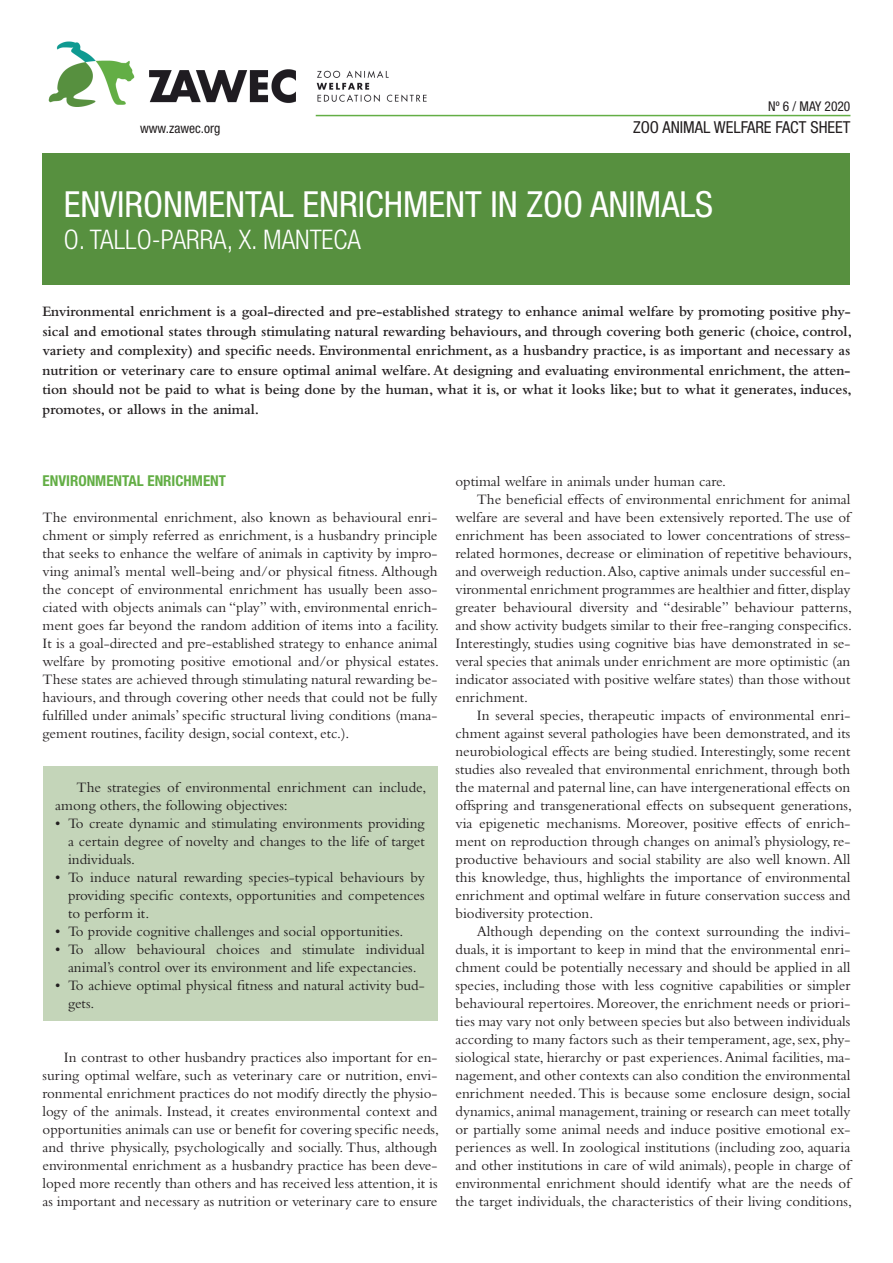
<style>
.page{position:relative;width:893px;height:1263px;background:#fff}
.page>*{position:absolute;margin:0;border:0;box-sizing:border-box;transform-origin:0 0}
.t1{font:condensed 36px "Helvetica Neue LT";color:#fff}
.t2{font:300 condensed 27px "Helvetica Neue LT";color:#fff}
.t3{font:condensed 16.5px "Helvetica Neue LT";color:#231f20}
.t4{font:15px/18px "Bembo";color:#231f20;text-align:justify}
.t5{font:600 15px/19.5px "Bembo";color:#231f20;text-align:justify}
.t6{font:700 condensed 15px "Helvetica Neue LT";color:#63ae45}
.t7{font:condensed 13.5px "Helvetica Neue LT";color:#231f20}
</style>
<div class="page">
<div style="left:43px;top:766px;width:394px;height:254px;background:#c4d5b9"></div>
<img style="left:48px;top:41px;width:389px;height:76px">
<div style="left:43px;top:153px;width:807px;height:132px;background:#57903f"></div>
<hr style="left:316px;top:115px;width:534px;height:1px;background:#63ae45">
<p class="t7" style="left:768px;top:98px;width:84px">Nº 6 / MAY 2020</p>
<p class="t7" style="left:140px;top:120px;width:82px">WWW.ZAWEC.ORG</p>
<p class="t3" style="left:633px;top:118px;width:219px">ZOO ANIMAL WELFARE FACT SHEET</p>
<h1 class="t1" style="left:64px;top:183px;width:651px">ENVIRONMENTAL ENRICHMENT IN ZOO ANIMALS</h1>
<h2 class="t2" style="left:64px;top:224px;width:299px">O. TALLO-PARRA, X. MANTECA</h2>
<p class="t5" style="left:43px;top:302px;width:811px">Environmental enrichment is a goal-directed and pre-established strategy to enhance animal welfare by promoting positive phy&shy;sical and emotional states through stimulating natural rewarding behaviours, and through covering both generic (choice, control, variety and complexity) and specific needs. Environmental enrichment, as a husbandry practice, is as important and necessary as nutrition or veterinary care to ensure optimal animal welfare. At designing and evaluating environmental enrichment, the atten&shy;tion should not be paid to what is being done by the human, what it is, or what it looks like; but to what it generates, induces, promotes, or allows in the animal.</p>
<p class="t6" style="left:43px;top:472px;width:185px">ENVIRONMENTAL ENRICHMENT</p>
<p class="t4" style="left:43px;top:508px;width:398px">The environmental enrichment, also known as behavioural enri&shy;chment or simply referred as enrichment, is a husbandry principle that seeks to enhance the welfare of animals in captivity by impro&shy;ving animal’s mental well-being and/or physical fitness. Although the concept of environmental enrichment has usually been asso&shy;ciated with objects animals can “play” with, environmental enrich&shy;ment goes far beyond the random addition of items into a facility.<br>It is a goal-directed and pre-established strategy to enhance animal welfare by promoting positive emotional and/or physical estates.<br>These states are achieved through stimulating natural rewarding be&shy;haviours, and through covering other needs that could not be fully fulfilled under animals’ specific structural living conditions (mana&shy;gement routines, facility design, social context, etc.).</p>
<p class="t4" style="left:55px;top:778px;width:372px;text-indent:21px">The strategies of environmental enrichment can include, among others, the following objectives:</p>
<p class="t4" style="left:68px;top:814px;width:358px;text-indent:-13px">• To create dynamic and stimulating environments providing a certain degree of novelty and changes to the life of target individuals.</p>
<p class="t4" style="left:68px;top:868px;width:358px;text-indent:-13px">• To induce natural rewarding species-typical behaviours by providing specific contexts, opportunities and competences to perform it.</p>
<p class="t4" style="left:55px;top:922px;width:350px">• To provide cognitive challenges and social opportunities.</p>
<p class="t4" style="left:55px;top:940px;width:371px;text-align:center">• To allow behavioural choices and stimulate individual animal’s control over its environment and life expectancies.</p>
<p class="t4" style="left:68px;top:976px;width:358px;text-indent:-13px">• To achieve optimal physical fitness and natural activity bud&shy;gets.</p>
<p class="t4" style="left:43px;top:1048px;width:398px;text-indent:21px">In contrast to other husbandry practices also important for en&shy;suring optimal welfare, such as veterinary care or nutrition, envi&shy;ronmental enrichment practices do not modify directly the physio&shy;logy of the animals. Instead, it creates environmental context and opportunities animals can use or benefit for covering specific needs, and thrive physically, psychologically and socially. Thus, although environmental enrichment as a husbandry practice has been deve&shy;loped more recently than others and has received less attention, it is as important and necessary as nutrition or veterinary care to ensure</p>
<p class="t4" style="left:455px;top:472px;width:272px">optimal welfare in animals under human care.</p>
<p class="t4" style="left:477px;top:490px;width:375px">The beneficial effects of environmental enrichment for animal</p>
<p class="t4" style="left:455px;top:508px;width:396px">welfare are several and have been extensively reported. The use of</p>
<p class="t4" style="left:455px;top:526px;width:396px">enrichment has been associated to lower concentrations of stress-</p>
<p class="t4" style="left:455px;top:544px;width:398px">related hormones, decrease or elimination of repetitive behaviours,</p>
<p class="t4" style="left:455px;top:562px;width:396px">and overweigh reduction. Also, captive animals under successful en-</p>
<p class="t4" style="left:455px;top:580px;width:396px">vironmental enrichment programmes are healthier and fitter, display</p>
<p class="t4" style="left:455px;top:598px;width:398px">greater behavioural diversity and “desirable” behaviour patterns,</p>
<p class="t4" style="left:455px;top:616px;width:398px">and show activity budgets similar to their free-ranging conspecifics.</p>
<p class="t4" style="left:455px;top:634px;width:396px">Interestingly, studies using cognitive bias have demonstrated in se-</p>
<p class="t4" style="left:455px;top:652px;width:396px">veral species that animals under enrichment are more optimistic (an</p>
<p class="t4" style="left:455px;top:670px;width:396px">indicator associated with positive welfare states) than those without</p>
<p class="t4" style="left:455px;top:688px;width:74px">enrichment.</p>
<p class="t4" style="left:477px;top:706px;width:375px">In several species, therapeutic impacts of environmental enri-</p>
<p class="t4" style="left:455px;top:724px;width:396px">chment against several pathologies have been demonstrated, and its</p>
<p class="t4" style="left:455px;top:742px;width:396px">neurobiological effects are being studied. Interestingly, some recent</p>
<p class="t4" style="left:455px;top:760px;width:396px">studies also revealed that environmental enrichment, through both</p>
<p class="t4" style="left:455px;top:778px;width:396px">the maternal and paternal line, can have intergenerational effects on</p>
<p class="t4" style="left:455px;top:796px;width:398px">offspring and transgenerational effects on subsequent generations,</p>
<p class="t4" style="left:455px;top:814px;width:396px">via epigenetic mechanisms. Moreover, positive effects of enrich-</p>
<p class="t4" style="left:455px;top:832px;width:396px">ment on reproduction through changes on animal’s physiology, re-</p>
<p class="t4" style="left:455px;top:850px;width:396px">productive behaviours and social stability are also well known. All</p>
<p class="t4" style="left:455px;top:868px;width:396px">this knowledge, thus, highlights the importance of environmental</p>
<p class="t4" style="left:455px;top:886px;width:396px">enrichment and optimal welfare in future conservation success and</p>
<p class="t4" style="left:455px;top:904px;width:139px">biodiversity protection.</p>
<p class="t4" style="left:477px;top:922px;width:375px">Although depending on the context surrounding the indivi-</p>
<p class="t4" style="left:455px;top:940px;width:396px">duals, it is important to keep in mind that the environmental enri-</p>
<p class="t4" style="left:455px;top:958px;width:396px">chment could be potentially necessary and should be applied in all</p>
<p class="t4" style="left:455px;top:976px;width:396px">species, including those with less cognitive capabilities or simpler</p>
<p class="t4" style="left:455px;top:994px;width:396px">behavioural repertoires. Moreover, the enrichment needs or priori-</p>
<p class="t4" style="left:455px;top:1012px;width:396px">ties may vary not only between species but also between individuals</p>
<p class="t4" style="left:455px;top:1030px;width:396px">according to many factors such as their temperament, age, sex, phy-</p>
<p class="t4" style="left:455px;top:1048px;width:396px">siological state, hierarchy or past experiences. Animal facilities, ma-</p>
<p class="t4" style="left:455px;top:1066px;width:396px">nagement, and other contexts can also condition the environmental</p>
<p class="t4" style="left:455px;top:1084px;width:396px">enrichment needed. This is because some enclosure design, social</p>
<p class="t4" style="left:455px;top:1102px;width:396px">dynamics, animal management, training or research can meet totally</p>
<p class="t4" style="left:455px;top:1120px;width:396px">or partially some animal needs and induce positive emotional ex-</p>
<p class="t4" style="left:455px;top:1138px;width:396px">periences as well. In zoological institutions (including zoo, aquaria</p>
<p class="t4" style="left:455px;top:1156px;width:396px">and other institutions in care of wild animals), people in charge of</p>
<p class="t4" style="left:455px;top:1174px;width:396px">environmental enrichment should identify what are the needs of</p>
<p class="t4" style="left:455px;top:1192px;width:398px">the target individuals, the characteristics of their living conditions,</p>
</div>
